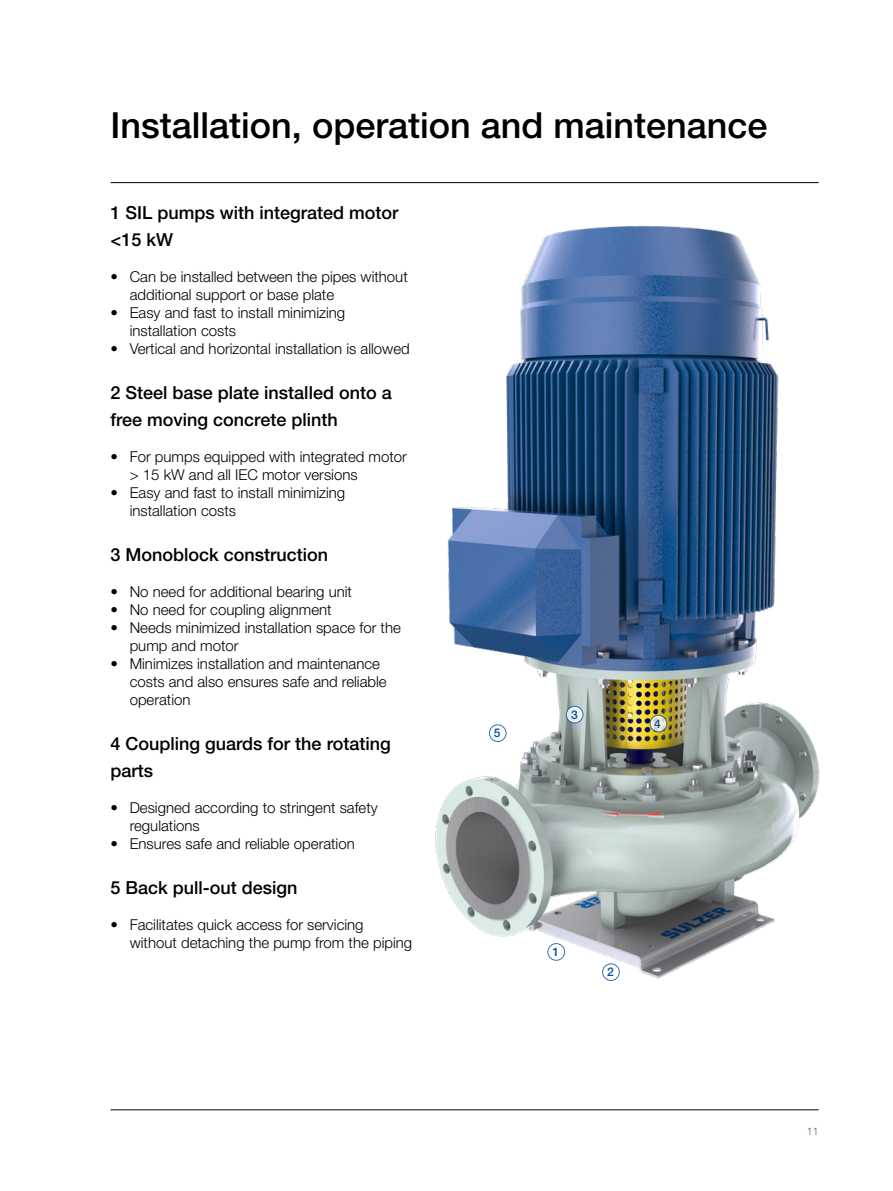
<style>
.page{position:relative;width:893px;height:1191px;background:#fff}
.page>*{position:absolute;margin:0;border:0;box-sizing:border-box;transform-origin:0 0}
.t1{font:500 36px "Helvetica Neue LT Pro";color:#000}
.Subtitle{font:500 18px/27px "Helvetica Neue LT Pro";color:#000}
.t2{font:300 15px/18px "Helvetica Neue LT Pro";color:#000}
.Part_number_in_circle{font:500 12px "Helvetica Neue LT Pro";color:#004d9d}
.t3{font:100 10.5px "Helvetica Neue LT Pro";color:#000}
</style>
<div class="page">
<hr style="left:111px;top:182px;width:708px;height:1px;background:#000">
<hr style="left:111px;top:1109px;width:708px;height:1px;background:#000">
<img style="left:398px;top:182px;width:422px;height:799px">
<div style="left:548px;top:943px;width:17px;height:17px;background:#fff;border-radius:50%"></div>
<div style="left:547px;top:943px;width:18px;height:17px;border:1px solid #004d9d;border-radius:50%"></div>
<div style="left:489px;top:725px;width:17px;height:16px;background:#fff;border-radius:50%"></div>
<div style="left:489px;top:724px;width:17px;height:18px;border:1px solid #004d9d;border-radius:50%"></div>
<svg style="left:650px;top:715px;width:17px;height:17px"></svg>
<div style="left:650px;top:715px;width:17px;height:17px;border:1px solid #004d9d;border-radius:50%"></div>
<svg style="left:566px;top:706px;width:17px;height:17px"></svg>
<div style="left:566px;top:706px;width:17px;height:17px;border:1px solid #004d9d;border-radius:50%"></div>
<div style="left:603px;top:963px;width:16px;height:17px;background:#fff;border-radius:50%"></div>
<div style="left:602px;top:963px;width:18px;height:18px;border:1px solid #004d9d;border-radius:50%"></div>
<p class="t1" style="left:111px;top:103px;width:658px">Installation, operation and maintenance</p>
<p class="Subtitle" style="left:111px;top:198px;width:290px">1 SIL pumps with integrated motor &lt;15 kW</p>
<p class="t2" style="left:130px;top:267px;width:280px;text-indent:-19px">• Can be installed between the pipes without additional support or base plate</p>
<p class="t2" style="left:130px;top:303px;width:217px;text-indent:-19px">• Easy and fast to install minimizing installation costs</p>
<p class="t2" style="left:111px;top:339px;width:301px">• Vertical and horizontal installation is allowed</p>
<p class="Subtitle" style="left:111px;top:378px;width:283px">2 Steel base plate installed onto a free moving concrete plinth</p>
<p class="t2" style="left:130px;top:447px;width:279px;text-indent:-19px">• For pumps equipped with integrated motor &gt; 15 kW and all IEC motor versions</p>
<p class="t2" style="left:130px;top:483px;width:217px;text-indent:-19px">• Easy and fast to install minimizing installation costs</p>
<p class="Subtitle" style="left:111px;top:540px;width:219px">3 Monoblock construction</p>
<p class="t2" style="left:111px;top:582px;width:243px">• No need for additional bearing unit</p>
<p class="t2" style="left:111px;top:600px;width:223px">• No need for coupling alignment</p>
<p class="t2" style="left:130px;top:618px;width:273px;text-indent:-19px">• Needs minimized installation space for the pump and motor</p>
<p class="t2" style="left:130px;top:654px;width:259px;text-indent:-19px">• Minimizes installation and maintenance costs and also ensures safe and reliable operation</p>
<p class="Subtitle" style="left:111px;top:729px;width:282px">4 Coupling guards for the rotating parts</p>
<p class="t2" style="left:130px;top:798px;width:250px;text-indent:-19px">• Designed according to stringent safety regulations</p>
<p class="t2" style="left:111px;top:834px;width:246px">• Ensures safe and reliable operation</p>
<p class="Subtitle" style="left:111px;top:873px;width:189px">5 Back pull-out design</p>
<p class="t2" style="left:130px;top:915px;width:284px;text-indent:-19px">• Facilitates quick access for servicing without detaching the pump from the piping</p>
<p class="Part_number_in_circle" style="left:494px;top:726px;width:8px">5</p>
<p class="Part_number_in_circle" style="left:571px;top:707px;width:8px">3</p>
<p class="Part_number_in_circle" style="left:654px;top:716px;width:8px">4</p>
<p class="Part_number_in_circle" style="left:552px;top:944px;width:8px">1</p>
<p class="Part_number_in_circle" style="left:607px;top:965px;width:8px">2</p>
<p class="t3" style="left:807px;top:1124px;width:13px">11</p>
</div>
